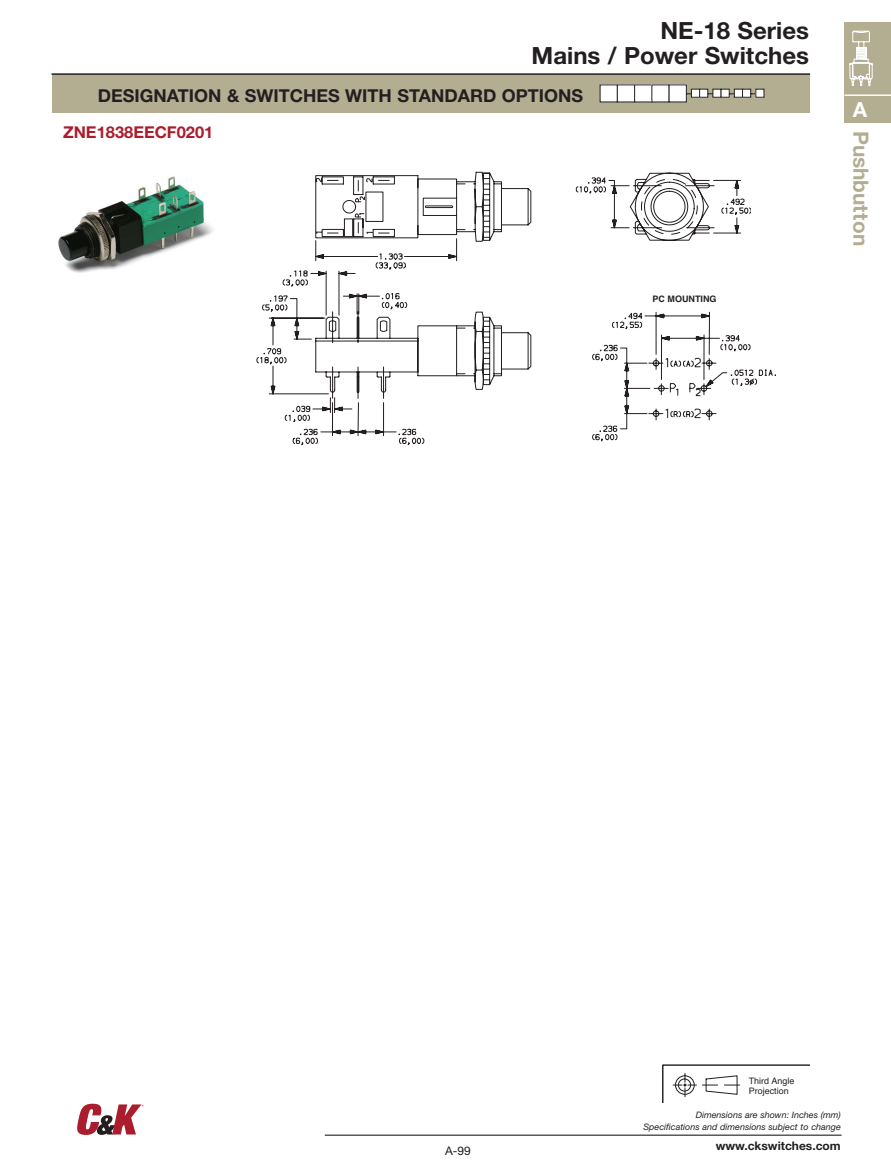
<style>
.page{position:relative;width:891px;height:1175px;background:#fff}
.page>*{position:absolute;margin:0;border:0;box-sizing:border-box;transform-origin:0 0}
.t1{font:700 23.7px/25.2px "Helvetica Neue LT Std";color:#231f20;text-align:right}
.t2{font:700 21px "Helvetica Neue";color:#b3ad92}
.t3{font:700 20.7px "Helvetica Neue";color:#fff}
.t4{font:700 17.85px "Helvetica Neue LT Std";color:#231f20}
.t5{font:700 16.35px "Helvetica Neue LT Std";color:#aa1d2d}
.t6{font:700 11.85px "Helvetica Neue LT Std";color:#231f20}
.t7{font:11.85px "Helvetica Neue LT Std";color:#231f20}
.t8{font:italic 8.85px/11.9px "Helvetica Neue LT Std";color:#231f20;text-align:right}
.t9{font:8.85px/10.6px "Helvetica";color:#231f20}
.t10{font:700 8.85px "Helvetica";color:#231f20}
</style>
<div class="page">
<hr style="left:325px;top:1134px;width:517px;height:1px;background:#57585a">
<div style="left:845px;top:22px;width:46px;height:101px;background:#b3ad92"></div>
<hr style="left:845px;top:94px;width:46px;height:2px;background:#fff">
<svg style="left:849px;top:30px;width:24px;height:56px"></svg>
<svg style="left:77px;top:1103px;width:67px;height:31px"></svg>
<div style="left:53px;top:74px;width:757px;height:39px;background:#b3ad92"></div>
<div style="left:600px;top:85px;width:17px;height:17px;background:#fff"></div>
<div style="left:617px;top:85px;width:18px;height:17px;background:#fff"></div>
<div style="left:617px;top:85px;width:18px;height:17px;border:1px solid #231f20"></div>
<div style="left:635px;top:85px;width:17px;height:17px;background:#fff"></div>
<div style="left:652px;top:85px;width:17px;height:17px;background:#fff"></div>
<svg style="left:668px;top:85px;width:24px;height:17px"></svg>
<div style="left:691px;top:89px;width:9px;height:8px;background:#fff"></div>
<div style="left:691px;top:89px;width:9px;height:9px;border:1px solid #231f20"></div>
<svg style="left:699px;top:88px;width:15px;height:10px"></svg>
<div style="left:713px;top:89px;width:8px;height:8px;background:#fff"></div>
<div style="left:713px;top:89px;width:8px;height:9px;border:1px solid #231f20"></div>
<svg style="left:720px;top:88px;width:15px;height:10px"></svg>
<div style="left:734px;top:89px;width:9px;height:8px;background:#fff"></div>
<div style="left:734px;top:89px;width:9px;height:9px;border:1px solid #231f20"></div>
<svg style="left:742px;top:88px;width:14px;height:10px"></svg>
<div style="left:756px;top:89px;width:8px;height:8px;background:#fff"></div>
<div style="left:755px;top:89px;width:9px;height:9px;border:1px solid #231f20"></div>
<hr style="left:52px;top:73px;width:758px;height:2px;background:#231f20">
<svg style="left:662px;top:1064px;width:147px;height:38px"></svg>
<svg style="left:257px;top:172px;width:493px;height:273px"></svg>
<img style="left:58px;top:176px;width:156px;height:97px">
<svg style="left:592px;top:311px;width:184px;height:133px"></svg>
<h1 class="t1" style="left:532px;top:18px;width:279px">NE-18 Series<br>Mains / Power Switches</h1>
<h3 class="t4" style="left:98px;top:85px;width:487px">DESIGNATION &amp; SWITCHES WITH STANDARD OPTIONS</h3>
<h3 class="t5" style="left:63px;top:122px;width:152px">ZNE1838EECF0201</h3>
<p class="t10" style="left:653px;top:293px;width:65px">PC MOUNTING</p>
<h3 class="t3" style="left:853px;top:96px;width:16px">A</h3>
<h2 class="t2" style="left:874px;top:131px;width:116px;rotate:90deg">Pushbutton</h2>
<h3 class="t7" style="left:445px;top:1143px;width:27px">A-99</h3>
<p class="t9" style="left:749px;top:1075px;width:47px">Third Angle<br>Projection</p>
<p class="t8" style="left:643px;top:1108px;width:199px">Dimensions are shown: Inches (mm)<br>Specifications and dimensions subject to change</p>
<h3 class="t6" style="left:716px;top:1138px;width:127px">www.ckswitches.com</h3>
</div>
